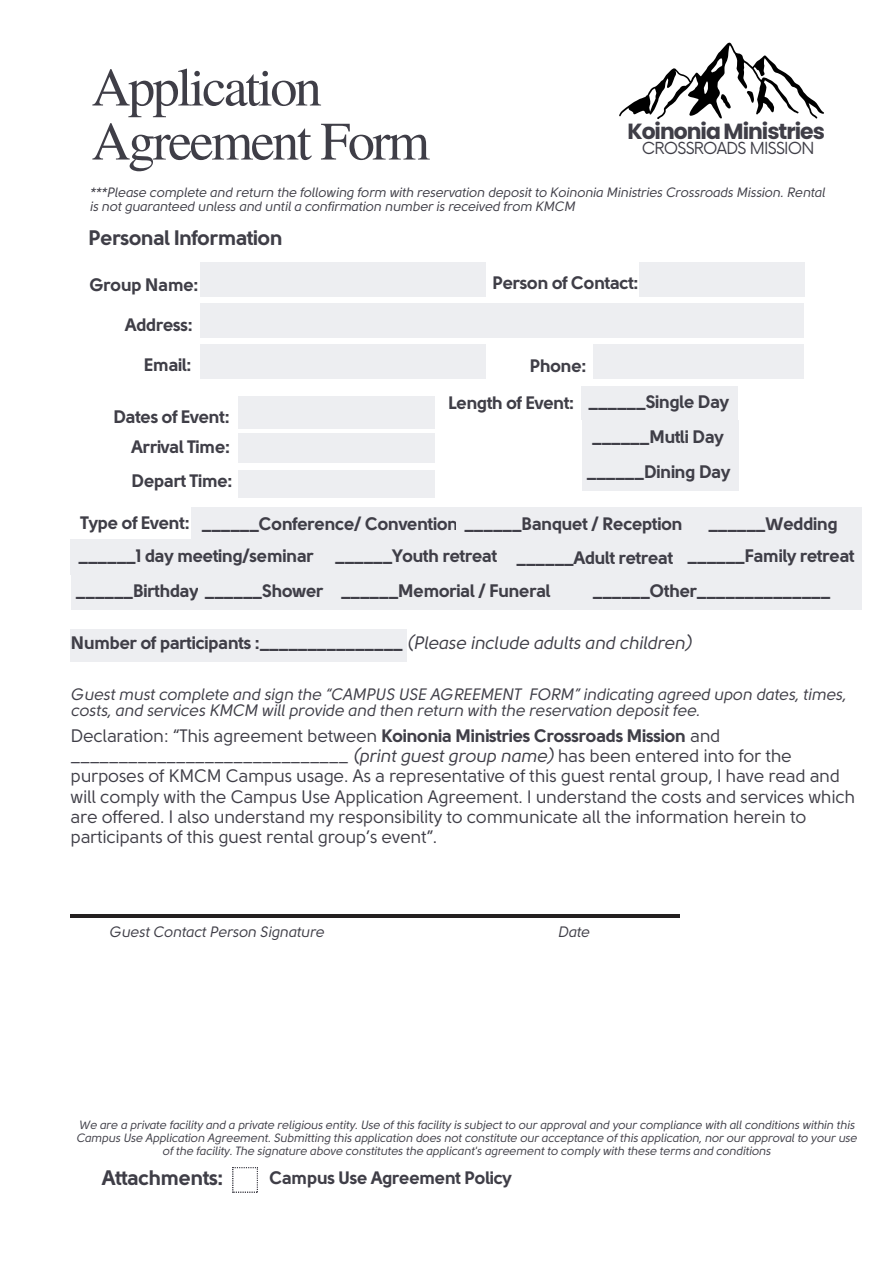
<style>
.page{position:relative;width:894px;height:1264px;background:#fff}
.page>*{position:absolute;margin:0;border:0;box-sizing:border-box;transform-origin:0 0}
.t1{font:54px/54px "Te X Gyre Termes";letter-spacing:-.045em;color:#3f3e47}
.t2{font:700 21.9px "Poppins";letter-spacing:-.045em;color:#3f3e47}
.t3{font:700 21px "Solomon Sans";letter-spacing:-.025em;color:#3f3e47}
.t4{font:700 18px "Solomon Sans";letter-spacing:-.025em;color:#3f3e47}
.t5{font:18px/20.2px "Solomon Sans";letter-spacing:-.025em;color:#3f3e47}
.t6{font:italic 16.5px/15.8px "Solomon Sans";letter-spacing:-.025em;color:#3f3e47}
.t7{font:16.2px "Now";letter-spacing:-.045em;color:#3f3e47}
.t8{font:italic 15px "Solomon Sans";letter-spacing:-.025em;color:#3f3e47}
.t9{font:italic 13.5px/14.7px "Solomon Sans";letter-spacing:-.025em;color:#3f3e47}
.t10{font:italic 12px/13px "Solomon Sans";letter-spacing:-.025em;color:#3f3e47;text-align:center}
.s1{font-weight:400;font-style:italic}
.s2{font-weight:700}
.s3{font-style:italic}
</style>
<div class="page">
<div style="left:200px;top:263px;width:285px;height:34px;background:#edeef1"></div>
<div style="left:639px;top:263px;width:165px;height:34px;background:#edeef1"></div>
<div style="left:593px;top:344px;width:211px;height:34px;background:#edeef1"></div>
<div style="left:200px;top:344px;width:285px;height:34px;background:#edeef1"></div>
<div style="left:200px;top:304px;width:604px;height:34px;background:#edeef1"></div>
<svg style="left:232px;top:1167px;width:26px;height:25px"></svg>
<svg style="left:619px;top:43px;width:204px;height:76px"></svg>
<div style="left:191px;top:507px;width:278px;height:35px;background:#edeef1"></div>
<div style="left:70px;top:539px;width:252px;height:35px;background:#edeef1"></div>
<div style="left:320px;top:539px;width:192px;height:35px;background:#edeef1"></div>
<div style="left:684px;top:507px;width:177px;height:35px;background:#edeef1"></div>
<div style="left:330px;top:574px;width:231px;height:35px;background:#edeef1"></div>
<div style="left:71px;top:574px;width:133px;height:35px;background:#edeef1"></div>
<div style="left:198px;top:574px;width:132px;height:35px;background:#edeef1"></div>
<div style="left:561px;top:574px;width:300px;height:35px;background:#edeef1"></div>
<div style="left:238px;top:396px;width:196px;height:33px;background:#edeef1"></div>
<div style="left:238px;top:433px;width:196px;height:30px;background:#edeef1"></div>
<div style="left:238px;top:470px;width:196px;height:27px;background:#edeef1"></div>
<div style="left:71px;top:628px;width:336px;height:33px;background:#edeef1"></div>
<div style="left:455px;top:507px;width:236px;height:35px;background:#edeef1"></div>
<div style="left:509px;top:541px;width:171px;height:35px;background:#edeef1"></div>
<div style="left:680px;top:539px;width:181px;height:35px;background:#edeef1"></div>
<hr style="left:70px;top:914px;width:609px;height:3px;background:#231f20">
<div style="left:580px;top:386px;width:157px;height:34px;background:#edeef1"></div>
<div style="left:581px;top:420px;width:157px;height:35px;background:#edeef1"></div>
<div style="left:582px;top:455px;width:156px;height:35px;background:#edeef1"></div>
<h4 class="t1" style="left:91px;top:58px;width:340px">Application<br>Agreement Form</h4>
<h4 class="t2" style="left:627px;top:116px;width:199px">Koinonia Ministries</h4>
<h4 class="t7" style="left:641px;top:139px;width:174px">CROSSROADS MISSION</h4>
<h4 class="t9" style="left:89px;top:185px;width:737px">***Please complete and return the following form with reservation deposit to Koinonia Ministries Crossroads Mission. Rental is not guaranteed unless and until a confirmation number is received from KMCM</h4>
<h4 class="t3" style="left:88px;top:228px;width:196px">Personal Information</h4>
<h4 class="t4" style="left:89px;top:276px;width:111px">Group Name:</h4>
<h4 class="t4" style="left:492px;top:275px;width:148px">Person of Contact:</h4>
<h4 class="t4" style="left:125px;top:317px;width:70px">Address:</h4>
<h4 class="t4" style="left:144px;top:356px;width:49px">Email:</h4>
<h4 class="t4" style="left:529px;top:358px;width:59px">Phone:</h4>
<h4 class="t4" style="left:113px;top:408px;width:118px">Dates of Event:</h4>
<h4 class="t4" style="left:132px;top:438px;width:100px">Arrival Time:</h4>
<h4 class="t4" style="left:132px;top:472px;width:103px">Depart Time:</h4>
<h6 class="t4" style="left:448px;top:395px;width:128px">Length of Event:</h6>
<p class="t4" style="left:588px;top:393px;width:142px">______Single Day</p>
<h6 class="t4" style="left:592px;top:428px;width:133px">______Mutli Day</h6>
<p class="t4" style="left:586px;top:463px;width:145px">______Dining Day</p>
<h1 class="t4" style="left:81px;top:514px;width:111px">Type of Event:</h1>
<p class="t4" style="left:202px;top:515px;width:482px">______Conference/ Convention ______Banquet / Reception</p>
<h3 class="t4" style="left:79px;top:547px;width:237px">______1 day meeting/seminar</h3>
<h6 class="t4" style="left:335px;top:547px;width:164px">______Youth retreat</h6>
<h2 class="t4" style="left:708px;top:515px;width:131px">______Wedding</h2>
<h4 class="t4" style="left:516px;top:549px;width:158px">______Adult retreat</h4>
<h5 class="t4" style="left:687px;top:547px;width:169px">______Family retreat</h5>
<h4 class="t4" style="left:76px;top:582px;width:249px">______Birthday ______Shower</h4>
<h4 class="t4" style="left:341px;top:582px;width:211px">______Memorial / Funeral</h4>
<h4 class="t4" style="left:592px;top:582px;width:239px">______Other______________</h4>
<h4 class="t4" style="left:71px;top:634px;width:622px">Number of participants :_______________ <span class="s1">(Please include adults and children)</span></h4>
<h4 class="t6" style="left:71px;top:687px;width:776px">Guest must complete and sign the “CAMPUS USE AGREEMENT FORM” indicating agreed upon dates, times, costs, and services KMCM will provide and then return with the reservation deposit fee.</h4>
<h4 class="t5" style="left:71px;top:726px;width:785px">Declaration: “This agreement between <span class="s2">Koinonia Ministries Crossroads Mission</span> and _____________________________ <span class="s3">(print guest group name)</span> has been entered into for the purposes of KMCM Campus usage. As a representative of this guest rental group, I have read and will comply with the Campus Use Application Agreement. I understand the costs and services which are offered. I also understand my responsibility to communicate all the information herein to participants of this guest rental group’s event”.</h4>
<h5 class="t8" style="left:109px;top:924px;width:216px">Guest Contact Person Signature</h5>
<h5 class="t8" style="left:557px;top:924px;width:34px">Date</h5>
<h4 class="t10" style="left:76px;top:1119px;width:782px">We are a private facility and a private religious entity. Use of this facility is subject to our approval and your compliance with all conditions within this<br>Campus Use Application Agreement. Submitting this application does not constitute our acceptance of this application, nor our approval to your use of the facility. The signature above constitutes the applicant's agreement to comply with these terms and conditions</h4>
<h4 class="t3" style="left:102px;top:1168px;width:123px">Attachments:</h4>
<h4 class="t4" style="left:269px;top:1169px;width:244px">Campus Use Agreement Policy</h4>
</div>
